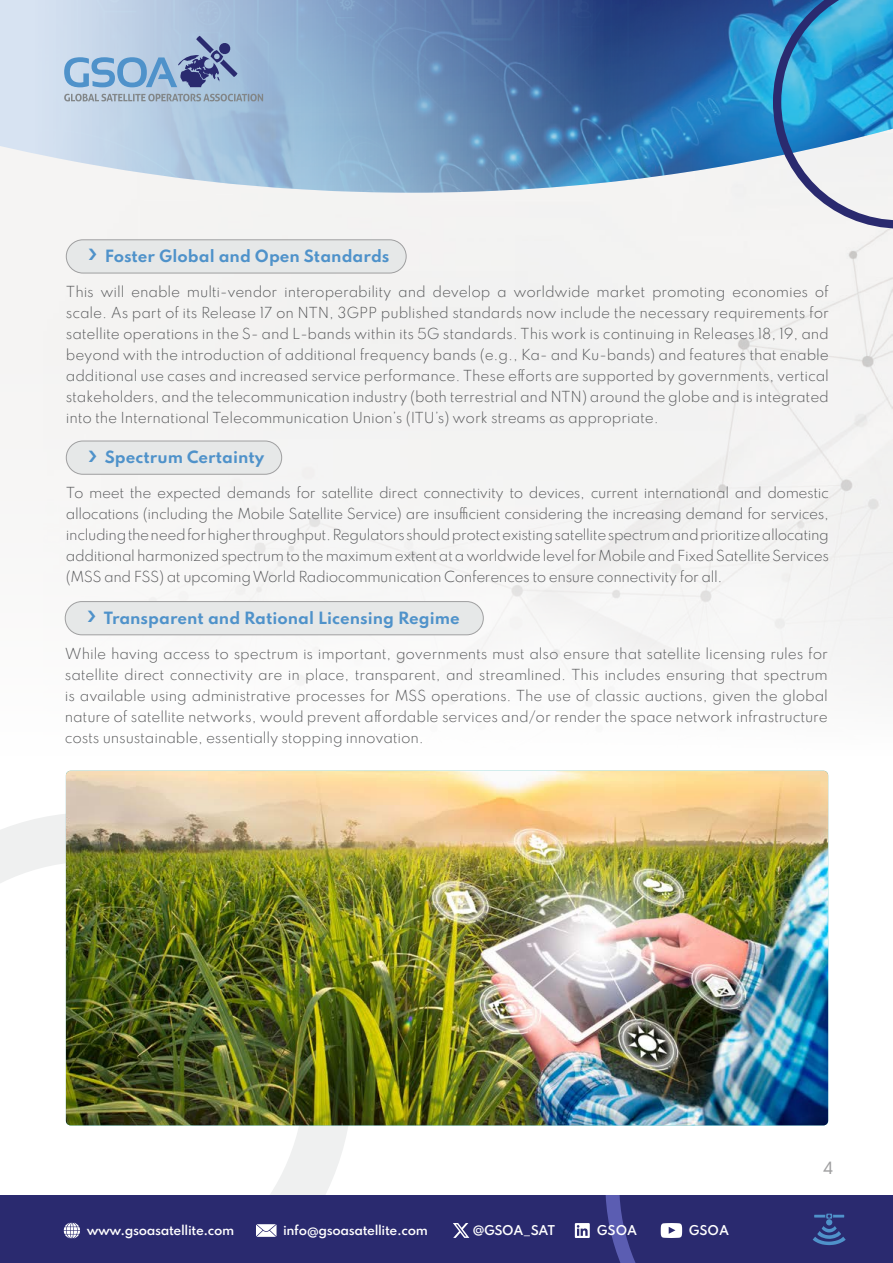
<style>
.page{position:relative;width:893px;height:1263px;background:#fff}
.page>*{position:absolute;margin:0;border:0;box-sizing:border-box;transform-origin:0 0}
.t1{font:100 15px "Spartan";color:#4f92ca}
.t2{font:100 15px "Spartan";color:#9f9fa0}
.t3{font:100 13.5px/21px "Spartan";letter-spacing:-.015em;color:#57585a;text-align:justify}
.t4{font:100 12px "Spartan";letter-spacing:-.03em;color:#fff}
</style>
<div class="page">
<svg style="left:0;top:812px;width:353px;height:384px"></svg>
<div style="left:0;top:193px;width:773px;height:16px;background:#f4f3f2"></div>
<svg style="left:0;top:0;width:773px;height:193px;background:#7ca0c5"></svg>
<svg style="left:773px;top:0;width:120px;height:229px"></svg>
<svg style="left:64px;top:36px;width:173px;height:51px;background:#96b0d1"></svg>
<svg style="left:64px;top:94px;width:199px;height:7px"></svg>
<div style="left:0;top:1196px;width:893px;height:67px;background:#2a2a6f"></div>
<svg style="left:575px;top:1223px;width:15px;height:15px"></svg>
<svg style="left:64px;top:1222px;width:16px;height:16px"></svg>
<svg style="left:256px;top:1224px;width:21px;height:13px"></svg>
<svg style="left:605px;top:1196px;width:241px;height:67px"></svg>
<svg style="left:453px;top:1223px;width:16px;height:15px"></svg>
<div style="left:66px;top:240px;width:340px;height:33px;background:#e6e8e8;border-radius:17px"></div>
<div style="left:66px;top:239px;width:341px;height:34px;border:1px solid #9f9fa0;border-radius:17px"></div>
<div style="left:66px;top:441px;width:216px;height:33px;background:#e6e8e8;border-radius:17px"></div>
<div style="left:66px;top:441px;width:216px;height:34px;border:1px solid #9f9fa0;border-radius:17px"></div>
<div style="left:65px;top:602px;width:418px;height:33px;background:#e6e8e8;border-radius:17px"></div>
<div style="left:65px;top:601px;width:419px;height:34px;border:1px solid #9f9fa0;border-radius:17px"></div>
<img style="left:66px;top:771px;width:762px;height:354px">
<p class="t1" style="left:105px;top:245px;width:286px">Foster Global and Open Standards</p>
<p class="t3" style="left:66px;top:280px;width:765px">This will enable multi-vendor interoperability and develop a worldwide market promoting economies of scale. As part of its Release 17 on NTN, 3GPP published standards now include the necessary requirements for satellite operations in the S- and L-bands within its 5G standards. This work is continuing in Releases 18, 19, and beyond with the introduction of additional frequency bands (e.g., Ka- and Ku-bands) and features that enable additional use cases and increased service performance. These efforts are supported by governments, vertical stakeholders, and the telecommunication industry (both terrestrial and NTN) around the globe and is integrated into the International Telecommunication Union’s (ITU’s) work streams as appropriate.</p>
<p class="t1" style="left:105px;top:446px;width:161px">Spectrum Certainty</p>
<p class="t3" style="left:66px;top:481px;width:765px">To meet the expected demands for satellite direct connectivity to devices, current international and domestic allocations (including the Mobile Satellite Service) are insufficient considering the increasing demand for services, including the need for higher throughput. Regulators should protect existing satellite spectrum and prioritize allocating additional harmonized spectrum to the maximum extent at a worldwide level for Mobile and Fixed Satellite Services (MSS and FSS) at upcoming World Radiocommunication Conferences to ensure connectivity for all.</p>
<p class="t1" style="left:104px;top:606px;width:358px">Transparent and Rational Licensing Regime</p>
<p class="t3" style="left:65px;top:643px;width:765px">While having access to spectrum is important, governments must also ensure that satellite licensing rules for satellite direct connectivity are in place, transparent, and streamlined. This includes ensuring that spectrum is available using administrative processes for MSS operations. The use of classic auctions, given the global nature of satellite networks, would prevent affordable services and/or render the space network infrastructure costs unsustainable, essentially stopping innovation.</p>
<p class="t4" style="left:87px;top:1221px;width:149px">www.gsoasatellite.com</p>
<p class="t4" style="left:283px;top:1221px;width:146px">info@gsoasatellite.com</p>
<p class="t4" style="left:472px;top:1221px;width:84px">@GSOA_SAT</p>
<p class="t4" style="left:597px;top:1221px;width:42px">GSOA</p>
<p class="t4" style="left:689px;top:1221px;width:42px">GSOA</p>
<p class="t2" style="left:823px;top:1156px;width:12px">4</p>
</div>
